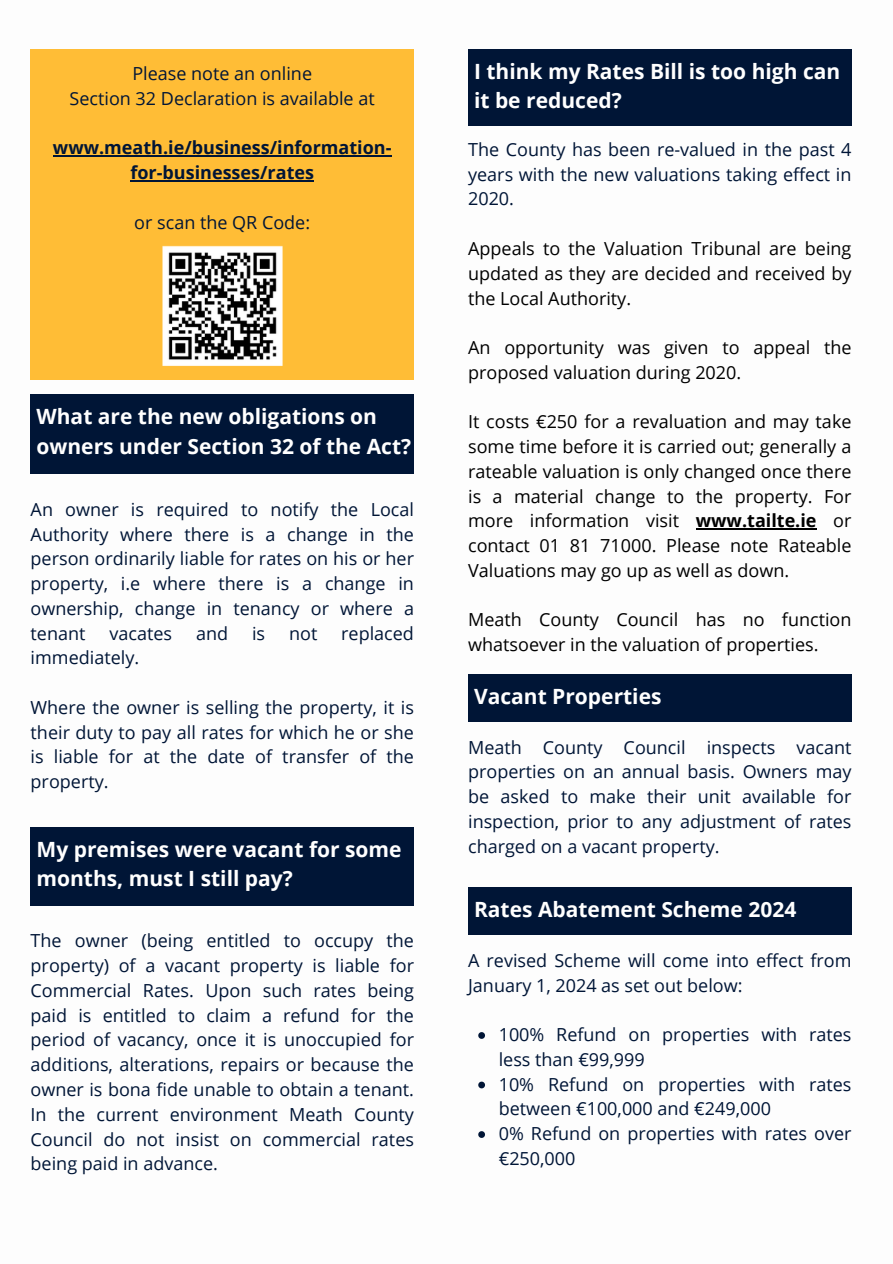
<style>
.page{position:relative;width:893px;height:1264px;background:#fff}
.page>*{position:absolute;margin:0;border:0;box-sizing:border-box;transform-origin:0 0}
.t1{font:700 21px/29.2px "Open Sans";color:#fff}
.t2{font:18px/24.8px "Open Sans";color:#001536;text-align:justify}
.t3{font:18px/24.8px "Open Sans";color:#000;text-align:justify}
.t4{font:700 18px/24.8px "Open Sans";color:#001536;text-align:center}
.s1{font-weight:700}
</style>
<div class="page">
<div style="left:31px;top:394px;width:383px;height:80px;background:#001536"></div>
<div style="left:31px;top:827px;width:383px;height:78px;background:#001536"></div>
<div style="left:468px;top:674px;width:383px;height:47px;background:#001536"></div>
<div style="left:31px;top:49px;width:383px;height:330px;background:#ffbd36"></div>
<div style="left:468px;top:49px;width:383px;height:77px;background:#001536"></div>
<svg style="left:478px;top:1032px;width:7px;height:6px"></svg>
<svg style="left:478px;top:1081px;width:7px;height:7px"></svg>
<svg style="left:478px;top:1131px;width:7px;height:6px"></svg>
<div style="left:468px;top:887px;width:383px;height:47px;background:#001536"></div>
<img style="left:162px;top:245px;width:121px;height:121px">
<hr style="left:695px;top:528px;width:121px;height:1px;background:#000">
<hr style="left:53px;top:155px;width:338px;height:1px;background:#001536">
<hr style="left:130px;top:180px;width:184px;height:1px;background:#001536">
<p class="t2" style="left:132px;top:61px;width:181px">Please note an online</p>
<p class="t2" style="left:70px;top:85px;width:306px">Section 32 Declaration is available at</p>
<p class="t4" style="left:53px;top:135px;width:340px">www.meath.ie/business/information&shy;for-businesses/rates</p>
<p class="t2" style="left:134px;top:209px;width:177px">or scan the QR Code:</p>
<p class="t1" style="left:37px;top:401px;width:376px">What are the new obligations on owners under Section 32 of the Act?</p>
<p class="t2" style="left:31px;top:496px;width:385px">An owner is required to notify the Local Authority where there is a change in the person ordinarily liable for rates on his or her property, i.e where there is a change in ownership, change in tenancy or where a tenant</p>
<p class="t2" style="left:109px;top:620px;width:64px">vacates</p>
<p class="t2" style="left:196px;top:620px;width:34px">and</p>
<p class="t2" style="left:252px;top:620px;width:15px">is</p>
<p class="t2" style="left:289px;top:620px;width:30px">not</p>
<p class="t2" style="left:341px;top:620px;width:74px">replaced</p>
<p class="t2" style="left:31px;top:645px;width:110px">immediately.</p>
<p class="t2" style="left:31px;top:694px;width:385px">Where the owner is selling the property, it is their duty to pay all rates for which he or she is liable for at the date of transfer of the property.</p>
<p class="t1" style="left:37px;top:834px;width:366px">My premises were vacant for some months, must I still pay?</p>
<p class="t2" style="left:31px;top:928px;width:385px">The owner (being entitled to occupy the property) of a vacant property is liable for Commercial Rates. Upon such rates being paid is entitled to claim a refund for the period of vacancy, once it is unoccupied for additions, alterations, repairs or because the owner is bona fide unable to obtain a tenant.<br>In the current environment Meath County Council do not insist on commercial rates being paid in advance.</p>
<p class="t1" style="left:474px;top:56px;width:368px">I think my Rates Bill is too high can</p>
<p class="t1" style="left:474px;top:85px;width:149px">it be reduced?</p>
<p class="t2" style="left:468px;top:137px;width:385px">The County has been re-valued in the past 4 years with the new valuations taking effect in 2020.</p>
<p class="t3" style="left:468px;top:236px;width:385px">Appeals to the Valuation Tribunal are being updated as they are decided and received by the Local Authority.</p>
<p class="t3" style="left:468px;top:335px;width:385px">An opportunity was given to appeal the proposed valuation during 2020.</p>
<p class="t3" style="left:468px;top:409px;width:385px">It costs €250 for a revaluation and may take some time before it is carried out; generally a rateable valuation is only changed once there is a material change to the property. For more information visit <span class="s1">www.tailte.ie</span> or contact 01 81 71000. Please note Rateable Valuations may go up as well as down.</p>
<p class="t3" style="left:468px;top:607px;width:385px">Meath County Council has no function whatsoever in the valuation of properties.</p>
<p class="t1" style="left:474px;top:681px;width:189px">Vacant Properties</p>
<p class="t2" style="left:468px;top:734px;width:385px">Meath County Council inspects vacant properties on an annual basis. Owners may be asked to make their unit available for inspection, prior to any adjustment of rates charged on a vacant property.</p>
<p class="t1" style="left:474px;top:894px;width:324px">Rates Abatement Scheme 2024</p>
<p class="t2" style="left:468px;top:947px;width:385px">A revised Scheme will come into effect from<br>January 1, 2024 as set out below:</p>
<p class="t2" style="left:498px;top:1021px;width:354px">100% Refund on properties with rates less than €99,999</p>
<p class="t2" style="left:498px;top:1071px;width:354px">10% Refund on properties with rates between €100,000 and €249,000</p>
<p class="t2" style="left:498px;top:1120px;width:354px">0% Refund on properties with rates over €250,000</p>
</div>
